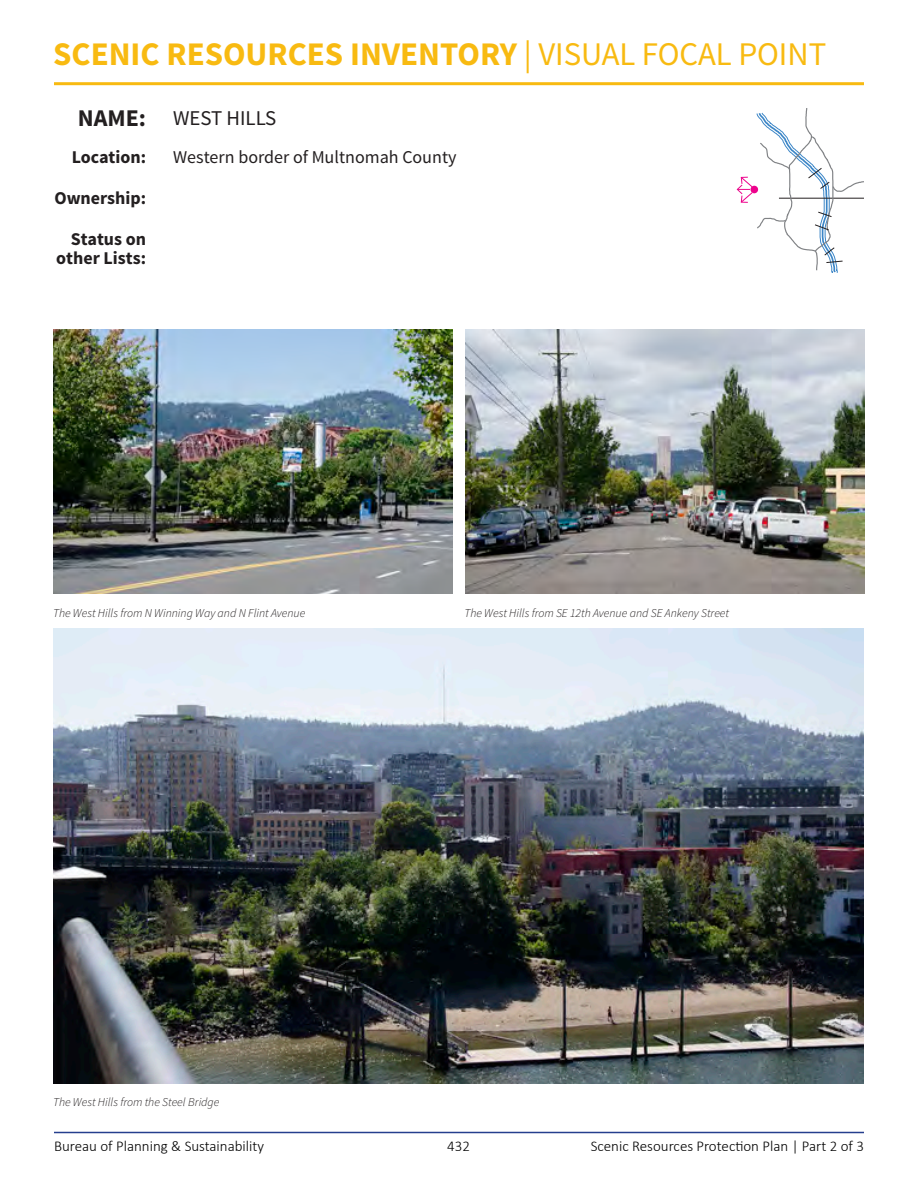
<style>
.page{position:relative;width:918px;height:1188px;background:#fff}
.page>*{position:absolute;margin:0;border:0;box-sizing:border-box;transform-origin:0 0}
.t1{font:700 33px "Source Sans Pro";color:#f8ba11}
.t2{font:700 24px "Source Sans Pro";color:#231f20}
.Inventory_Title_-_SS{font:21px "Source Sans Pro";color:#231f20}
.t3{font:700 18px/18.6px "Source Sans Pro";color:#231f20;text-align:right}
.Body_Field_Fill_-_SS{font:18px "Source Sans Pro";color:#231f20}
.t4{font:300 15px "Calibri";color:#000}
.t5{font:italic 300 12px "Source Sans Pro";color:#231f20}
.s1{font-weight:400}
</style>
<div class="page">
<hr style="left:54px;top:82px;width:810px;height:3px;background:#f8ba11">
<hr style="left:54px;top:1132px;width:810px;height:1px;background:#253f8e">
<img style="left:53px;top:329px;width:400px;height:265px">
<img style="left:53px;top:629px;width:811px;height:454px">
<img style="left:465px;top:329px;width:400px;height:265px">
<svg style="left:737px;top:108px;width:127px;height:165px"></svg>
<h1 class="t1" style="left:53px;top:32px;width:774px">SCENIC RESOURCES INVENTORY <span class="s1">| VISUAL FOCAL POINT</span></h1>
<h2 class="t2" style="left:78px;top:103px;width:70px">NAME:</h2>
<h3 class="t3" style="left:72px;top:149px;width:76px">Location:</h3>
<h3 class="t3" style="left:54px;top:190px;width:93px">Ownership:</h3>
<h3 class="t3" style="left:56px;top:230px;width:91px">Status on other Lists:</h3>
<p class="Inventory_Title_-_SS" style="left:173px;top:105px;width:105px">WEST HILLS</p>
<p class="Body_Field_Fill_-_SS" style="left:173px;top:145px;width:285px">Western border of Multnomah County</p>
<p class="t5" style="left:53px;top:605px;width:254px">The West Hills from N Winning Way and N Flint Avenue</p>
<p class="t5" style="left:464px;top:605px;width:266px">The West Hills from SE 12th Avenue and SE Ankeny Street</p>
<p class="t5" style="left:53px;top:1095px;width:168px">The West Hills from the Steel Bridge</p>
<p class="t4" style="left:54px;top:1137px;width:212px">Bureau of Planning &amp; Sustainability</p>
<p class="t4" style="left:447px;top:1137px;width:24px">432</p>
<p class="t4" style="left:591px;top:1137px;width:275px">Scenic Resources Protection Plan | Part 2 of 3</p>
</div>
